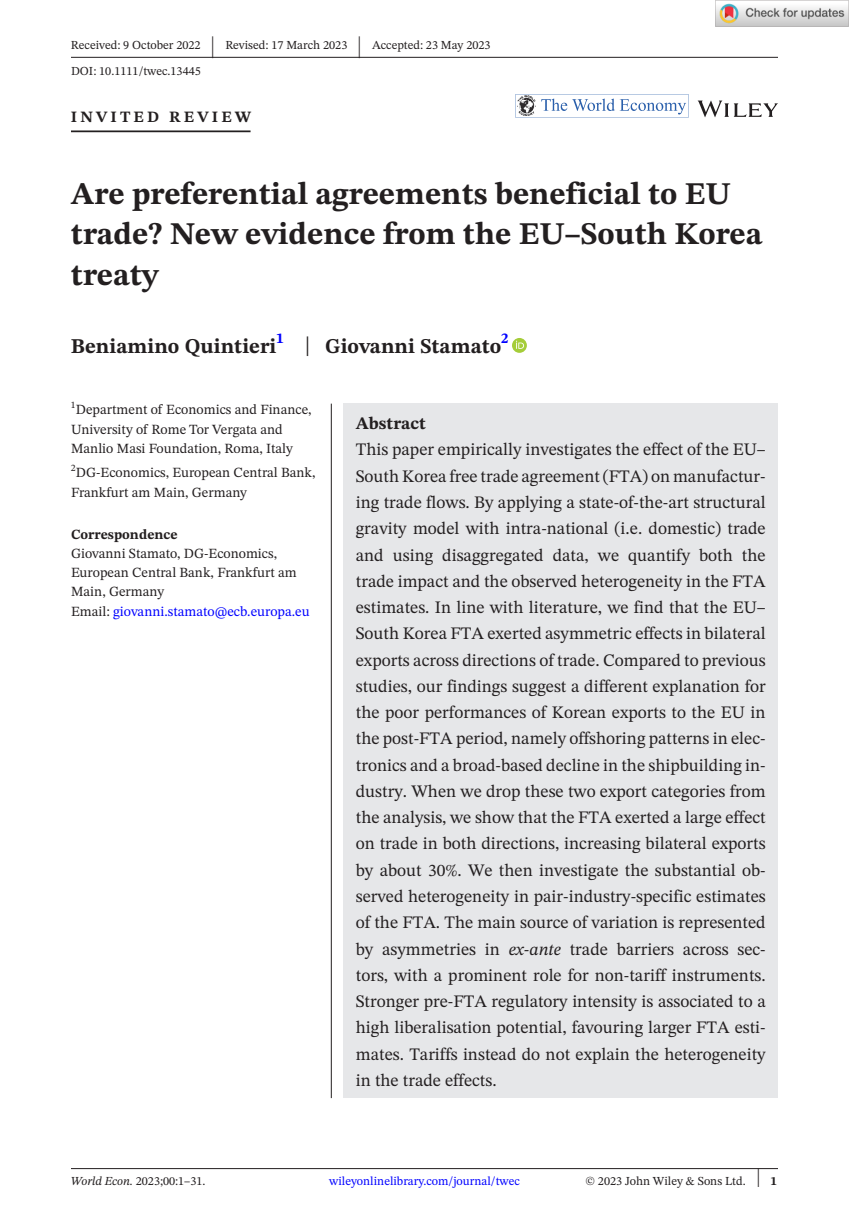
<style>
.page{position:relative;width:849px;height:1221px;background:#fff}
.page>*{position:absolute;margin:0;border:0;box-sizing:border-box;transform-origin:0 0}
.t1{font:700 31.5px/40.2px "STIX Two Text";color:#231f20}
.t2{font:30.45px "STIX Two Text";color:#231f20;scale:.48 1}
.t3{font:700 21px "STIX Two Text";color:#231f20}
.t4{font:17.5px/26.2px "STIX Two Text";color:#231f20;text-align:justify}
.t5{font:700 17.5px "STIX Two Text";color:#231f20}
.t6{font:700 15.75px "STIX Two Text";letter-spacing:.2em;color:#231f20}
.t7{font:14px/19.2px "STIX Two Text";color:#231f20}
.t8{font:700 14px "STIX Two Text";color:#231f20}
.t9{font:12.25px "STIX Two Text";color:#231f20}
.t10{font:12.25px "STIX Two Text";color:#00f}
.s1{font-weight:400;font-size:27.3px}
.s2{color:#00f}
.s3{font-style:italic}
.s4{font-size:25.72px}
.s5{font-weight:700}
</style>
<div class="page">
<hr style="left:71px;top:1168px;width:706px;height:1px;background:#231f20">
<svg style="left:697px;top:100px;width:80px;height:17px"></svg>
<svg style="left:515px;top:94px;width:173px;height:23px"></svg>
<img style="left:517px;top:96px;width:18px;height:20px">
<hr style="left:71px;top:130px;width:179px;height:2px;background:#231f20">
<div style="left:512px;top:338px;width:14px;height:15px;background:#a5cd39;border-radius:50%"></div>
<svg style="left:516px;top:340px;width:8px;height:9px"></svg>
<hr style="left:71px;top:57px;width:706px;height:1px;background:#231f20">
<div style="left:343px;top:403px;width:434px;height:694px;background:#e6e7e9"></div>
<hr style="left:331px;top:403px;width:1px;height:694px;background:#231f20">
<img style="left:715px;top:0;width:133px;height:26px">
<p class="t9" style="left:71px;top:36px;width:131px">Received: 9 October 2022</p>
<h2 class="t2" style="left:211px;top:25px;width:10px">|</h2>
<p class="t9" style="left:225px;top:36px;width:124px">Revised: 17 March 2023</p>
<h2 class="t2" style="left:357px;top:25px;width:10px">|</h2>
<p class="t9" style="left:372px;top:36px;width:120px">Accepted: 23 May 2023</p>
<p class="t9" style="left:71px;top:62px;width:131px">DOI: 10.1111/twec.13445</p>
<p class="t6" style="left:71px;top:105px;width:182px">INVITED REVIEW</p>
<h1 class="t1" style="left:71px;top:174px;width:692px">Are preferential agreements beneficial to EU trade? New evidence from the EU–South Korea treaty</h1>
<p class="t3" style="left:71px;top:331px;width:439px">Beniamino Quintieri<sup>1</sup> <span class="s1">|</span> Giovanni Stamato<sup>2</sup></p>
<p class="t7" style="left:71px;top:400px;width:242px"><sup>1</sup>Department of Economics and Finance,<br>University of Rome Tor Vergata and<br>Manlio Masi Foundation, Roma, Italy</p>
<p class="t7" style="left:71px;top:463px;width:246px"><sup>2</sup>DG-Economics, European Central Bank,<br>Frankfurt am Main, Germany</p>
<p class="t8" style="left:71px;top:524px;width:108px">Correspondence</p>
<p class="t7" style="left:71px;top:543px;width:240px">Giovanni Stamato, DG-Economics,<br>European Central Bank, Frankfurt am<br>Main, Germany<br>Email: <span class="s2">giovanni.stamato@ecb.europa.eu</span></p>
<p class="t5" style="left:356px;top:411px;width:71px">Abstract</p>
<p class="t4" style="left:356px;top:436px;width:411px">This paper empirically investigates the effect of the EU– South Korea free trade agreement (FTA) on manufactur&shy;ing trade flows. By applying a state-of-the-art structural gravity model with intra-national (i.e. domestic) trade and using disaggregated data, we quantify both the trade impact and the observed heterogeneity in the FTA estimates. In line with literature, we find that the EU– South Korea FTA exerted asymmetric effects in bilateral exports across directions of trade. Compared to previous studies, our findings suggest a different explanation for the poor performances of Korean exports to the EU in the post-FTA period, namely offshoring patterns in elec&shy;tronics and a broad-based decline in the shipbuilding in&shy;dustry. When we drop these two export categories from the analysis, we show that the FTA exerted a large effect on trade in both directions, increasing bilateral exports by about 30%. We then investigate the substantial ob&shy;served heterogeneity in pair-industry-specific estimates of the FTA. The main source of variation is represented by asymmetries in <span class="s3">ex-ante</span> trade barriers across sec&shy;tors, with a prominent role for non-tariff instruments.<br>Stronger pre-FTA regulatory intensity is associated to a high liberalisation potential, favouring larger FTA esti&shy;mates. Tariffs instead do not explain the heterogeneity in the trade effects.</p>
<p class="t9" style="left:71px;top:1171px;width:136px"><span class="s3">World Econ.</span> 2023;00:1–31.</p>
<p class="t10" style="left:329px;top:1171px;width:192px">wileyonlinelibrary.com/journal/twec</p>
<p class="t9" style="left:585px;top:1171px;width:193px">© 2023 John Wiley &amp; Sons Ltd. <span class="s4">|</span> <span class="s5">1</span></p>
</div>
